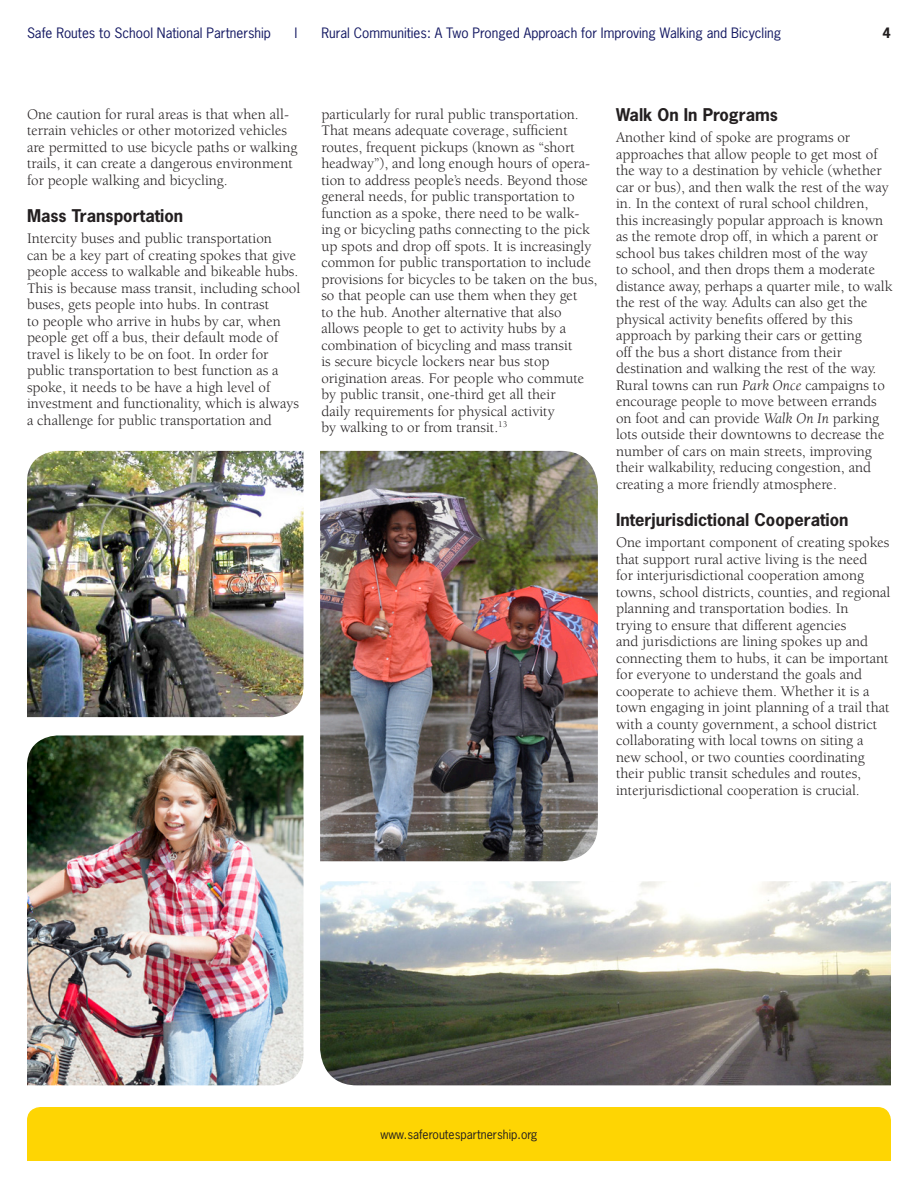
<style>
.page{position:relative;width:918px;height:1188px;background:#fff}
.page>*{position:absolute;margin:0;border:0;box-sizing:border-box;transform-origin:0 0}
.t1{font:700 16.5px "News Gothic";color:#231f20}
.t2{font:15px/16.5px "Berkeley";color:#231f20}
.t3{font:13.5px "News Gothic";color:#121761}
.t4{font:700 13.5px "News Gothic";color:#231f20}
.t5{font:12px "News Gothic";color:#231f20}
.s1{font-style:italic}
</style>
<div class="page">
<img style="left:320px;top:451px;width:278px;height:410px">
<img style="left:320px;top:881px;width:571px;height:204px">
<div style="left:27px;top:1107px;width:864px;height:54px;background:#fed503"></div>
<img style="left:27px;top:735px;width:276px;height:350px">
<img style="left:27px;top:451px;width:276px;height:266px">
<p class="t3" style="left:27px;top:24px;width:246px">Safe Routes to School National Partnership</p>
<p class="t3" style="left:294px;top:24px;width:4px">|</p>
<p class="t3" style="left:321px;top:24px;width:461px">Rural Communities: A Two Pronged Approach for Improving Walking and Bicycling</p>
<p class="t4" style="left:883px;top:24px;width:10px">4</p>
<p class="t2" style="left:27px;top:106px;width:272px">One caution for rural areas is that when all&shy;terrain vehicles or other motorized vehicles are permitted to use bicycle paths or walking trails, it can create a dangerous environment for people walking and bicycling.</p>
<p class="t1" style="left:27px;top:205px;width:158px">Mass Transportation</p>
<p class="t2" style="left:27px;top:231px;width:275px">Intercity buses and public transportation<br>can be a key part of creating spokes that give people access to walkable and bikeable hubs.<br>This is because mass transit, including school buses, gets people into hubs. In contrast<br>to people who arrive in hubs by car, when people get off a bus, their default mode of travel is likely to be on foot. In order for</p>
<p class="t2" style="left:27px;top:363px;width:273px">public transportation to best function as a spoke, it needs to be have a high level of investment and functionality, which is always a challenge for public transportation and</p>
<p class="t2" style="left:321px;top:106px;width:278px">particularly for rural public transportation.<br>That means adequate coverage, sufficient routes, frequent pickups (known as “short headway”), and long enough hours of opera&shy;tion to address people’s needs. Beyond those general needs, for public transportation to function as a spoke, there need to be walk&shy;ing or bicycling paths connecting to the pick up spots and drop off spots. It is increasingly common for public transportation to include provisions for bicycles to be taken on the bus,</p>
<p class="t2" style="left:321px;top:288px;width:258px">so that people can use them when they get</p>
<p class="t2" style="left:321px;top:304px;width:253px">to the hub. Another alternative that also allows people to get to activity hubs by a combination of bicycling and mass transit</p>
<p class="t2" style="left:321px;top:354px;width:230px">is secure bicycle lockers near bus stop</p>
<p class="t2" style="left:321px;top:370px;width:264px">origination areas. For people who commute by public transit, one-third get all their</p>
<p class="t2" style="left:321px;top:403px;width:235px">daily requirements for physical activity</p>
<p class="t2" style="left:321px;top:420px;width:187px">by walking to or from transit.<sup>13</sup></p>
<p class="t1" style="left:616px;top:104px;width:163px">Walk On In Programs</p>
<p class="t2" style="left:616px;top:130px;width:236px">Another kind of spoke are programs or</p>
<p class="t2" style="left:616px;top:146px;width:278px">approaches that allow people to get most of the way to a destination by vehicle (whether car or bus), and then walk the rest of the way in. In the context of rural school children, this increasingly popular approach is known as the remote drop off, in which a parent or school bus takes children most of the way<br>to school, and then drops them a moderate distance away, perhaps a quarter mile, to walk the rest of the way. Adults can also get the physical activity benefits offered by this</p>
<p class="t2" style="left:616px;top:328px;width:247px">approach by parking their cars or getting</p>
<p class="t2" style="left:616px;top:344px;width:270px">off the bus a short distance from their destination and walking the rest of the way.<br>Rural towns can run <span class="s1">Park Once</span> campaigns to encourage people to move between errands on foot and can provide <span class="s1">Walk On In</span> parking lots outside their downtowns to decrease the number of cars on main streets, improving their walkability, reducing congestion, and creating a more friendly atmosphere.</p>
<p class="t1" style="left:616px;top:509px;width:234px">Interjurisdictional Cooperation</p>
<p class="t2" style="left:616px;top:535px;width:275px">One important component of creating spokes that support rural active living is the need</p>
<p class="t2" style="left:616px;top:568px;width:276px">for interjurisdictional cooperation among towns, school districts, counties, and regional planning and transportation bodies. In</p>
<p class="t2" style="left:616px;top:617px;width:232px">trying to ensure that different agencies</p>
<p class="t2" style="left:616px;top:634px;width:254px">and jurisdictions are lining spokes up and</p>
<p class="t2" style="left:616px;top:650px;width:274px">connecting them to hubs, it can be important for everyone to understand the goals and</p>
<p class="t2" style="left:616px;top:683px;width:275px">cooperate to achieve them. Whether it is a town engaging in joint planning of a trail that with a county government, a school district collaborating with local towns on siting a</p>
<p class="t2" style="left:616px;top:749px;width:250px">new school, or two counties coordinating their public transit schedules and routes, interjurisdictional cooperation is crucial.</p>
<p class="t5" style="left:380px;top:1127px;width:159px">www.saferoutespartnership.org</p>
</div>
